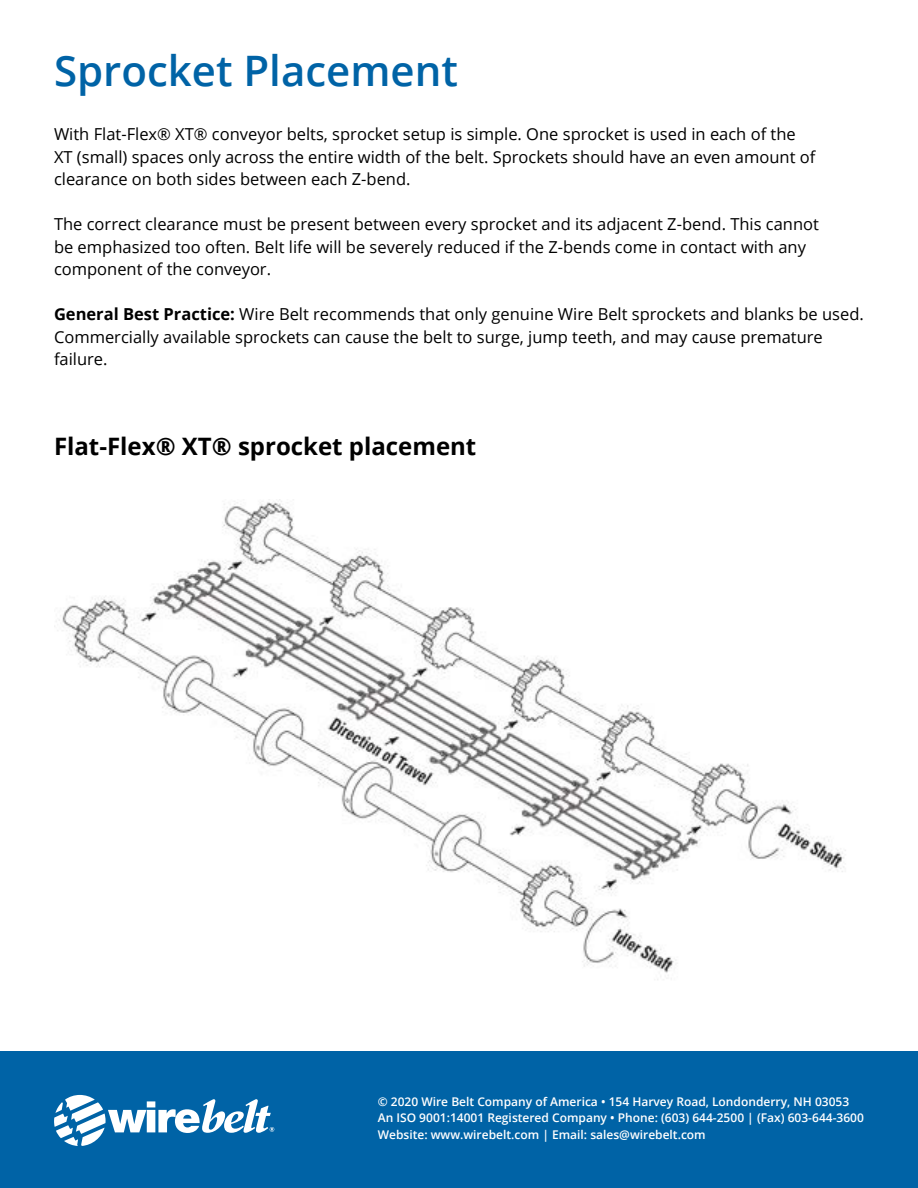
<style>
.page{position:relative;width:918px;height:1188px;background:#fff}
.page>*{position:absolute;margin:0;border:0;box-sizing:border-box;transform-origin:0 0}
.t1{font:600 42px "Open Sans";color:#0063a6}
.t2{font:700 24px "Open Sans";color:#000}
.t3{font:16.5px/22.5px "Open Sans";color:#000}
.t4{font:600 12px/16.5px "Open Sans";color:#fff}
.s1{font-weight:700}
</style>
<div class="page">
<div style="left:0;top:1052px;width:918px;height:136px;background:#0063a6"></div>
<svg style="left:54px;top:1095px;width:220px;height:51px"></svg>
<img style="left:54px;top:501px;width:792px;height:479px">
<h1 class="t1" style="left:54px;top:42px;width:405px">Sprocket Placement</h1>
<p class="t3" style="left:54px;top:122px;width:763px">With Flat-Flex® XT® conveyor belts, sprocket setup is simple. One sprocket is used in each of the<br>XT (small) spaces only across the entire width of the belt. Sprockets should have an even amount of clearance on both sides between each Z-bend.</p>
<p class="t3" style="left:54px;top:212px;width:767px">The correct clearance must be present between every sprocket and its adjacent Z-bend. This cannot be emphasized too often. Belt life will be severely reduced if the Z-bends come in contact with any component of the conveyor.</p>
<p class="t3" style="left:54px;top:302px;width:811px"><span class="s1">General Best Practice:</span> Wire Belt recommends that only genuine Wire Belt sprockets and blanks be used.<br>Commercially available sprockets can cause the belt to surge, jump teeth, and may cause premature failure.</p>
<h2 class="t2" style="left:54px;top:429px;width:424px">Flat-Flex® XT® sprocket placement</h2>
<p class="t4" style="left:378px;top:1093px;width:488px">© 2020 Wire Belt Company of America • 154 Harvey Road, Londonderry, NH 03053<br>An ISO 9001:14001 Registered Company • Phone: (603) 644-2500 | (Fax) 603-644-3600<br>Website: www.wirebelt.com | Email: sales@wirebelt.com</p>
</div>
